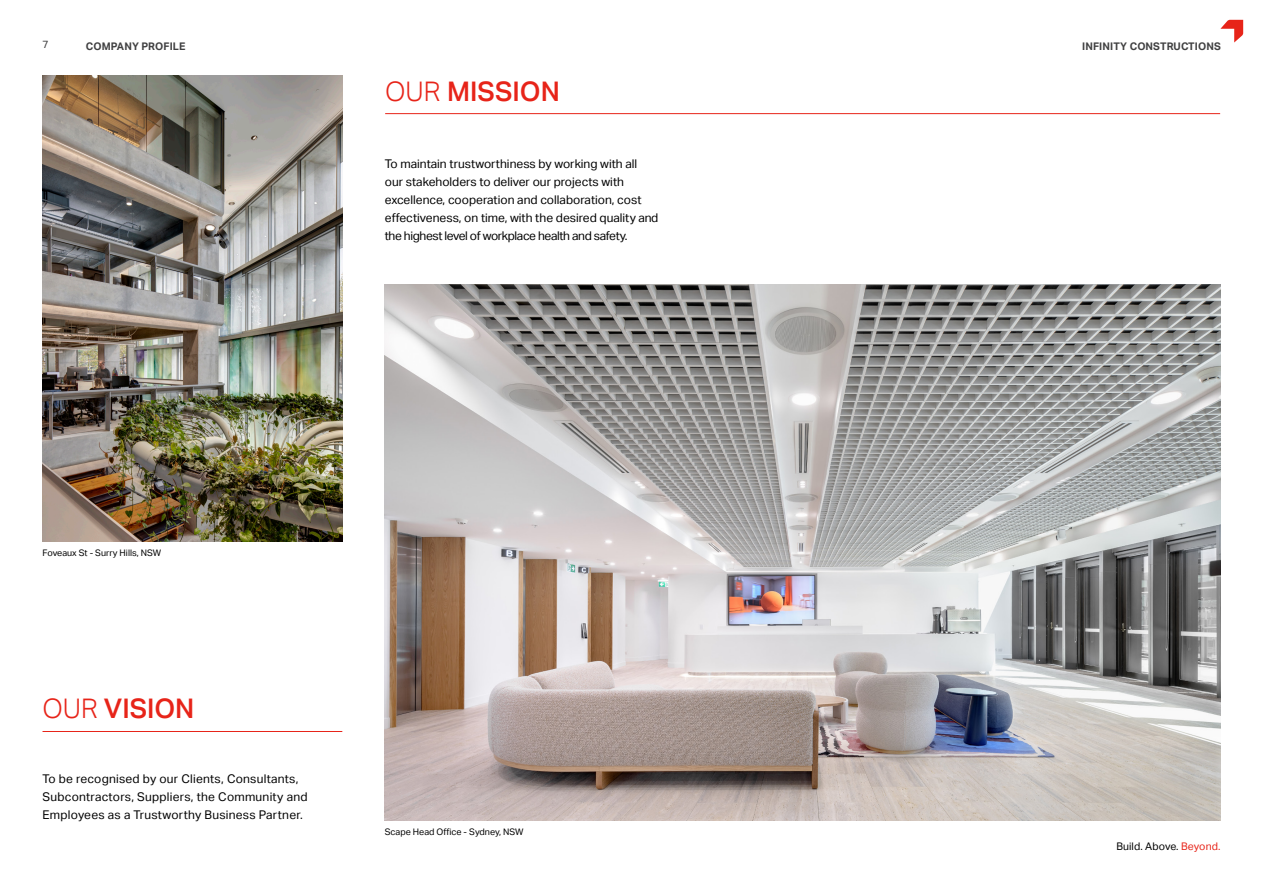
<style>
.page{position:relative;width:1263px;height:893px;background:#fff}
.page>*{position:absolute;margin:0;border:0;box-sizing:border-box;transform-origin:0 0}
.Title_Red{font:500 27px "Aktiv Grotesk";color:#e72419}
.Body_Copy_Main{font:12px/18px "Aktiv Grotesk";color:#000}
.Body_Copy_Main-2{font:12px/18px "Aktiv Grotesk";letter-spacing:.02em;color:#000}
.t1{font:700 10.5px "Aktiv Grotesk";letter-spacing:.01em;color:#404041}
.t2{font:10.5px "Aktiv Grotesk";letter-spacing:.01em;color:#000}
.t3{font:10.5px "Aktiv Grotesk";color:#404041}
.Image_Caption{font:9px "Aktiv Grotesk";color:#000}
.s1{font-weight:300}
.s2{color:#e72419}
</style>
<div class="page">
<svg style="left:1220px;top:20px;width:23px;height:23px"></svg>
<img style="left:385px;top:285px;width:835px;height:535px">
<img style="left:43px;top:75px;width:299px;height:466px">
<hr style="left:385px;top:113px;width:835px;height:1px;background:#e72419">
<hr style="left:43px;top:731px;width:299px;height:1px;background:#e72419">
<p class="t3" style="left:43px;top:39px;width:8px">7</p>
<p class="t1" style="left:86px;top:40px;width:101px">COMPANY PROFILE</p>
<p class="Title_Red" style="left:385px;top:75px;width:176px"><span class="s1">OUR</span> MISSION</p>
<p class="Body_Copy_Main" style="left:385px;top:155px;width:275px">To maintain trustworthiness by working with all our stakeholders to deliver our projects with excellence, cooperation and collaboration, cost effectiveness, on time, with the desired quality and the highest level of workplace health and safety.</p>
<p class="Image_Caption" style="left:43px;top:548px;width:120px">Foveaux St - Surry Hills, NSW</p>
<p class="Title_Red" style="left:43px;top:693px;width:153px"><span class="s1">OUR</span> VISION</p>
<p class="Body_Copy_Main-2" style="left:43px;top:769px;width:267px">To be recognised by our Clients, Consultants,<br>Subcontractors, Suppliers, the Community and<br>Employees as a Trustworthy Business Partner.</p>
<p class="Image_Caption" style="left:385px;top:827px;width:140px">Scape Head Office - Sydney, NSW</p>
<p class="t1" style="left:1082px;top:40px;width:140px">INFINITY CONSTRUCTIONS</p>
<p class="t2" style="left:1116px;top:840px;width:106px">Build. Above. <span class="s2">Beyond.</span></p>
</div>
